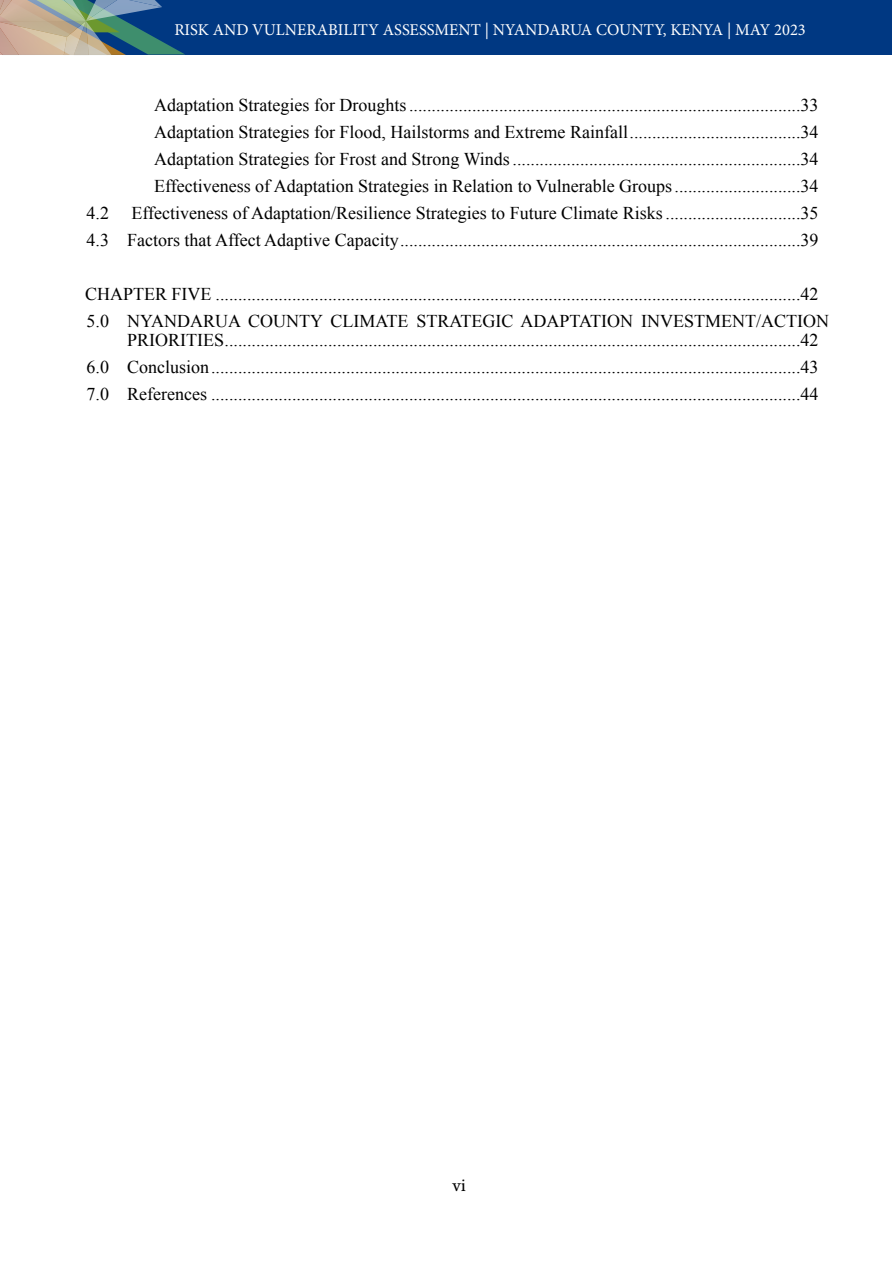
<style>
.page{position:relative;width:893px;height:1263px;background:#fff}
.page>*{position:absolute;margin:0;border:0;box-sizing:border-box;transform-origin:0 0}
.t1{font:19.5px "Arno Pro";color:#000}
.Toc_1{font:18px/19.5px "Times New Roman";color:#000}
.t2{font:16.5px "Minion Pro";color:#fff}
</style>
<div class="page">
<div style="left:0;top:0;width:892px;height:55px;background:#003882"></div>
<svg style="left:0;top:0;width:185px;height:55px"></svg>
<p class="t2" style="left:174px;top:19px;width:633px">RISK AND VULNERABILITY ASSESSMENT | NYANDARUA COUNTY, KENYA | MAY 2023</p>
<p class="Toc_1" style="left:154px;top:95px;width:666px">Adaptation Strategies for Droughts.......................................................................................33</p>
<p class="Toc_1" style="left:154px;top:122px;width:666px">Adaptation Strategies for Flood, Hailstorms and Extreme Rainfall......................................34</p>
<p class="Toc_1" style="left:154px;top:149px;width:666px">Adaptation Strategies for Frost and Strong Winds................................................................34</p>
<p class="Toc_1" style="left:154px;top:176px;width:666px">Effectiveness of Adaptation Strategies in Relation to Vulnerable Groups............................34</p>
<p class="Toc_1" style="left:87px;top:203px;width:24px">4.2</p>
<p class="Toc_1" style="left:132px;top:203px;width:688px">Effectiveness of Adaptation/Resilience Strategies to Future Climate Risks ..............................35</p>
<p class="Toc_1" style="left:87px;top:230px;width:733px">4.3 Factors that Affect Adaptive Capacity.........................................................................................39</p>
<p class="Toc_1" style="left:85px;top:284px;width:735px">CHAPTER FIVE ..................................................................................................................................42</p>
<p class="Toc_1" style="left:127px;top:311px;width:704px;text-indent:-40px">5.0 NYANDARUA COUNTY CLIMATE STRATEGIC ADAPTATION INVESTMENT/ACTION<br>PRIORITIES................................................................................................................................42</p>
<p class="Toc_1" style="left:87px;top:357px;width:733px">6.0 Conclusion...................................................................................................................................43</p>
<p class="Toc_1" style="left:87px;top:384px;width:733px">7.0 References ...................................................................................................................................44</p>
<p class="t1" style="left:453px;top:1174px;width:15px">vi</p>
</div>
